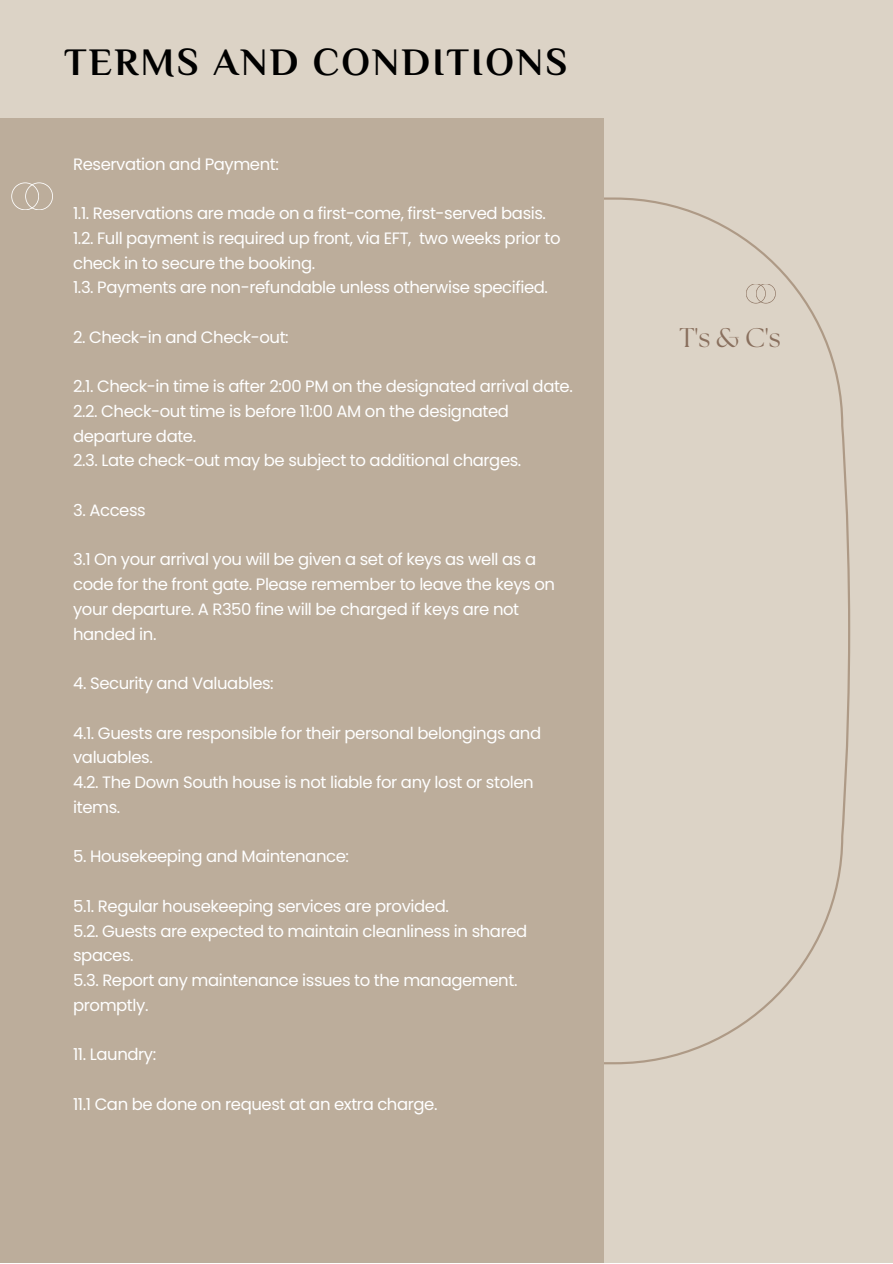
<style>
.page{position:relative;width:893px;height:1264px;background:#fff}
.page>*{position:absolute;margin:0;border:0;box-sizing:border-box;transform-origin:0 0}
.t1{font:700 39px "El Messiri";letter-spacing:.06em;color:#000}
.t2{font:27px "The Seasons";color:#896f5d}
.t3{font:16.5px/24.8px "Poppins";letter-spacing:-.025em;color:#fff}
</style>
<div class="page">
<div style="left:0;top:0;width:892px;height:1262px;background:#dcd3c6"></div>
<svg style="left:604px;top:197px;width:246px;height:867px"></svg>
<div style="left:0;top:118px;width:604px;height:1144px;background:#bcad9b"></div>
<svg style="left:11px;top:182px;width:42px;height:28px"></svg>
<svg style="left:745px;top:283px;width:30px;height:20px"></svg>
<p class="t1" style="left:64px;top:39px;width:504px">TERMS AND CONDITIONS</p>
<p class="t3" style="left:73px;top:151px;width:207px">Reservation and Payment:</p>
<p class="t3" style="left:73px;top:201px;width:474px">1.1. Reservations are made on a first-come, first-served basis.</p>
<p class="t3" style="left:73px;top:226px;width:489px">1.2. Full payment is required up front, via EFT, two weeks prior to check in to secure the booking.</p>
<p class="t3" style="left:73px;top:275px;width:476px">1.3. Payments are non-refundable unless otherwise specified.</p>
<p class="t3" style="left:73px;top:324px;width:217px">2. Check-in and Check-out:</p>
<p class="t3" style="left:73px;top:374px;width:501px">2.1. Check-in time is after 2:00 PM on the designated arrival date.</p>
<p class="t3" style="left:73px;top:399px;width:437px">2.2. Check-out time is before 11:00 AM on the designated departure date.</p>
<p class="t3" style="left:73px;top:448px;width:450px">2.3. Late check-out may be subject to additional charges.</p>
<p class="t3" style="left:73px;top:498px;width:74px">3. Access</p>
<p class="t3" style="left:73px;top:547px;width:483px">3.1 On your arrival you will be given a set of keys as well as a code for the front gate. Please remember to leave the keys on your departure. A R350 fine will be charged if keys are not handed in.</p>
<p class="t3" style="left:73px;top:671px;width:202px">4. Security and Valuables:</p>
<p class="t3" style="left:73px;top:720px;width:469px">4.1. Guests are responsible for their personal belongings and valuables.</p>
<p class="t3" style="left:73px;top:770px;width:462px">4.2. The Down South house is not liable for any lost or stolen items.</p>
<p class="t3" style="left:73px;top:844px;width:277px">5. Housekeeping and Maintenance:</p>
<p class="t3" style="left:73px;top:893px;width:377px">5.1. Regular housekeeping services are provided.</p>
<p class="t3" style="left:73px;top:918px;width:455px">5.2. Guests are expected to maintain cleanliness in shared spaces.</p>
<p class="t3" style="left:73px;top:967px;width:446px">5.3. Report any maintenance issues to the management. promptly.</p>
<p class="t3" style="left:73px;top:1042px;width:85px">11. Laundry:</p>
<p class="t3" style="left:73px;top:1091px;width:366px">11.1 Can be done on request at an extra charge.</p>
<p class="t2" style="left:679px;top:325px;width:103px">T's &amp; C's</p>
</div>
